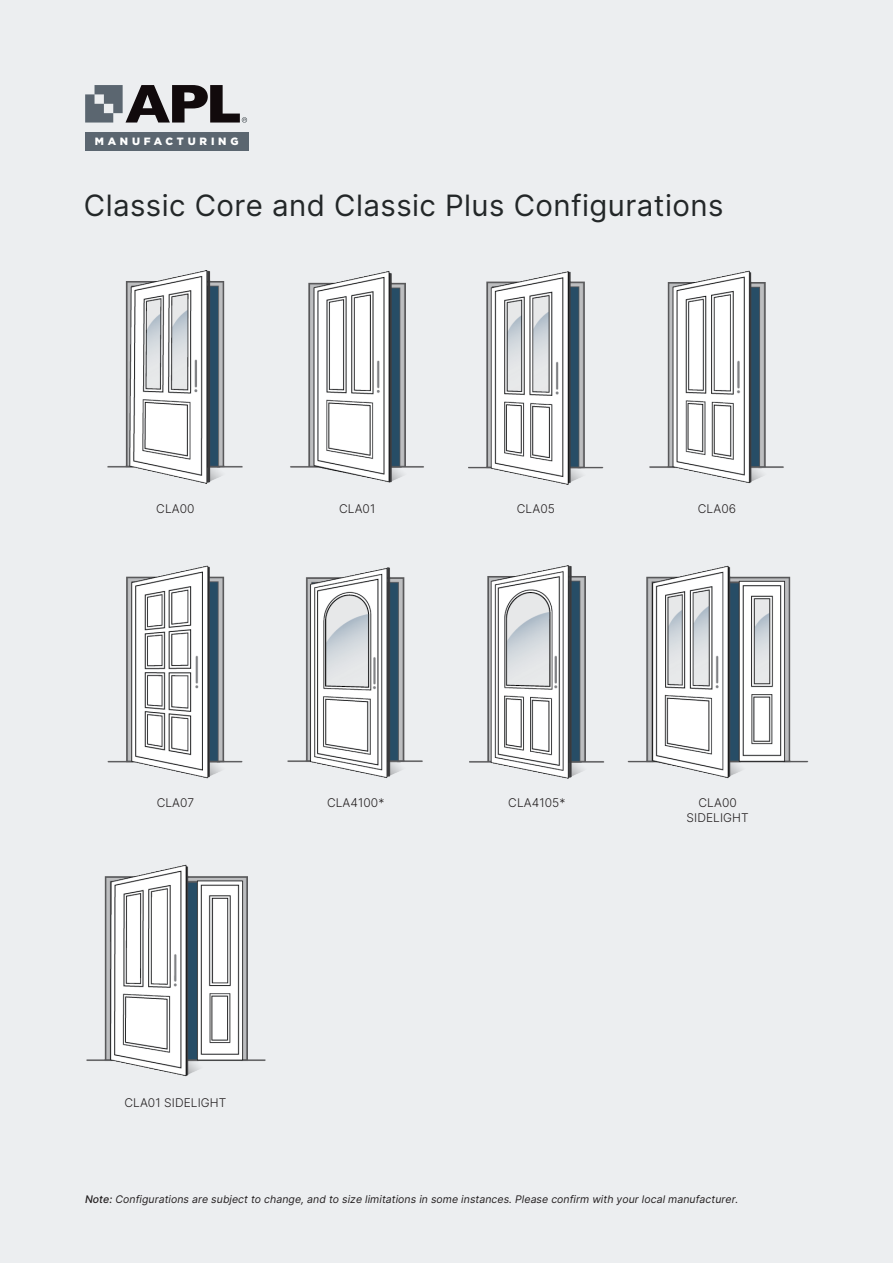
<style>
.page{position:relative;width:893px;height:1263px;background:#eceef0}
.page>*{position:absolute;margin:0;border:0;box-sizing:border-box;transform-origin:0 0}
.t1{font:29.4px "Inter";letter-spacing:.015em;color:#232728}
.P6_-_centred{font:12px/15px "Inter";letter-spacing:.005em;color:#231f20;text-align:center}
.t2{font:900 10.65px "Gotham";letter-spacing:.36em;color:#fff}
.Photo_Caption_2_-_Refer_to{font:10.5px "Inter";letter-spacing:.005em;color:#231f20}
</style>
<div class="page">
<div style="left:85px;top:132px;width:163px;height:18px;background:#5b6670"></div>
<svg style="left:85px;top:85px;width:162px;height:38px"></svg>
<img style="left:627px;top:566px;width:181px;height:212px">
<img style="left:86px;top:864px;width:180px;height:213px">
<img style="left:469px;top:566px;width:136px;height:212px">
<img style="left:108px;top:270px;width:135px;height:213px">
<img style="left:290px;top:271px;width:134px;height:212px">
<img style="left:468px;top:272px;width:136px;height:212px">
<img style="left:288px;top:567px;width:135px;height:211px">
<img style="left:108px;top:566px;width:135px;height:212px">
<img style="left:649px;top:270px;width:135px;height:213px">
<p class="t2" style="left:95px;top:134px;width:145px">MANUFACTURING</p>
<h2 class="t1" style="left:84px;top:184px;width:641px">Classic Core and Classic Plus Configurations</h2>
<p class="P6_-_centred" style="left:156px;top:501px;width:40px">CLA00</p>
<p class="P6_-_centred" style="left:339px;top:501px;width:38px">CLA01</p>
<p class="P6_-_centred" style="left:517px;top:501px;width:40px">CLA05</p>
<p class="P6_-_centred" style="left:698px;top:501px;width:40px">CLA06</p>
<p class="P6_-_centred" style="left:157px;top:795px;width:39px">CLA07</p>
<p class="P6_-_centred" style="left:327px;top:795px;width:59px">CLA4100*</p>
<p class="P6_-_centred" style="left:508px;top:795px;width:59px">CLA4105*</p>
<p class="P6_-_centred" style="left:687px;top:795px;width:64px">CLA00<br>SIDELIGHT</p>
<p class="P6_-_centred" style="left:124px;top:1094px;width:103px">CLA01 SIDELIGHT</p>
<p class="Photo_Caption_2_-_Refer_to" style="left:85px;top:1191px;width:655px">Note: Configurations are subject to change, and to size limitations in some instances. Please confirm with your local manufacturer.</p>
</div>
